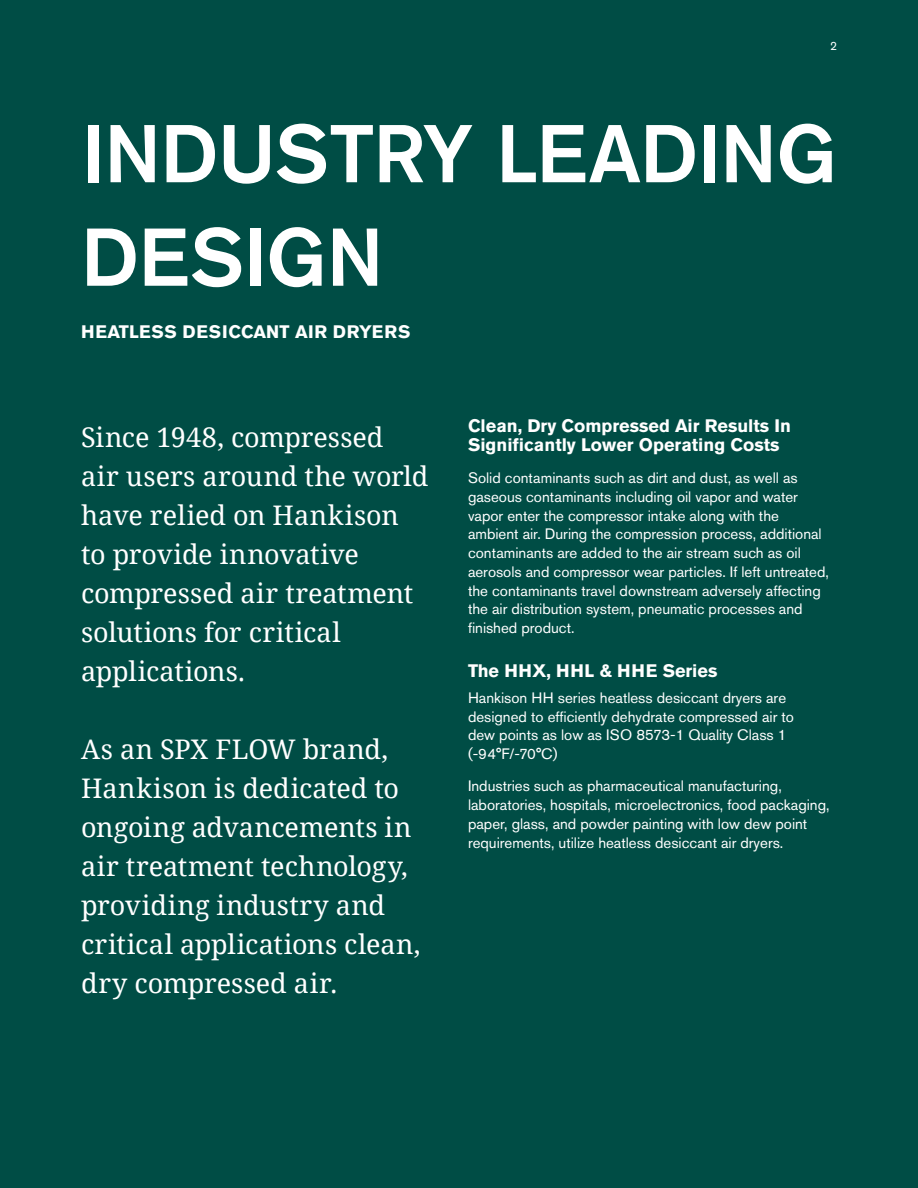
<style>
.page{position:relative;width:918px;height:1188px;background:#004d45}
.page>*{position:absolute;margin:0;border:0;box-sizing:border-box;transform-origin:0 0}
.Large_Interior_Headl{font:500 81px/103.5px "Akzidenz Grotesk Pro";letter-spacing:-.01em;color:#fff}
.Call-out_Large__Noto{font:27px/39px "Noto Serif";color:#fff}
.Body_Copy__Akzidenz{font:700 18px/18.8px "Akzidenz Grotesk Pro";color:#fff}
.Eyebrow__Akzidenz_Gr{font:700 18px "Akzidenz Grotesk Pro";letter-spacing:.02em;color:#fff}
.Body_Copy__Akzidenz-2{font:15px/18.8px "Akzidenz Grotesk Pro";color:#fff}
.Page_Numbers__Akzide{font:12px "Akzidenz Grotesk Pro";color:#fff}
</style>
<div class="page">
<p class="Page_Numbers__Akzide" style="left:830px;top:38px;width:8px">2</p>
<p class="Large_Interior_Headl" style="left:81px;top:101px;width:757px">INDUSTRY LEADING<br>DESIGN</p>
<p class="Eyebrow__Akzidenz_Gr" style="left:81px;top:320px;width:331px">HEATLESS DESICCANT AIR DRYERS</p>
<p class="Call-out_Large__Noto" style="left:81px;top:417px;width:349px">Since 1948, compressed<br>air users around the world have relied on Hankison to provide innovative compressed air treatment solutions for critical applications.</p>
<p class="Call-out_Large__Noto" style="left:81px;top:729px;width:341px">As an SPX FLOW brand,<br>Hankison is dedicated to ongoing advancements in air treatment technology, providing industry and critical applications clean, dry compressed air.</p>
<p class="Body_Copy__Akzidenz" style="left:468px;top:416px;width:325px">Clean, Dry Compressed Air Results In<br>Significantly Lower Operating Costs</p>
<p class="Body_Copy__Akzidenz-2" style="left:468px;top:468px;width:363px">Solid contaminants such as dirt and dust, as well as gaseous contaminants including oil vapor and water vapor enter the compressor intake along with the ambient air. During the compression process, additional contaminants are added to the air stream such as oil aerosols and compressor wear particles. If left untreated, the contaminants travel downstream adversely affecting the air distribution system, pneumatic processes and finished product.</p>
<p class="Body_Copy__Akzidenz" style="left:468px;top:661px;width:251px">The HHX, HHL &amp; HHE Series</p>
<p class="Body_Copy__Akzidenz-2" style="left:468px;top:688px;width:327px">Hankison HH series heatless desiccant dryers are designed to efficiently dehydrate compressed air to dew points as low as ISO 8573-1 Quality Class 1 (-94°F/-70°C)</p>
<p class="Body_Copy__Akzidenz-2" style="left:468px;top:777px;width:363px">Industries such as pharmaceutical manufacturing, laboratories, hospitals, microelectronics, food packaging, paper, glass, and powder painting with low dew point requirements, utilize heatless desiccant air dryers.</p>
</div>
